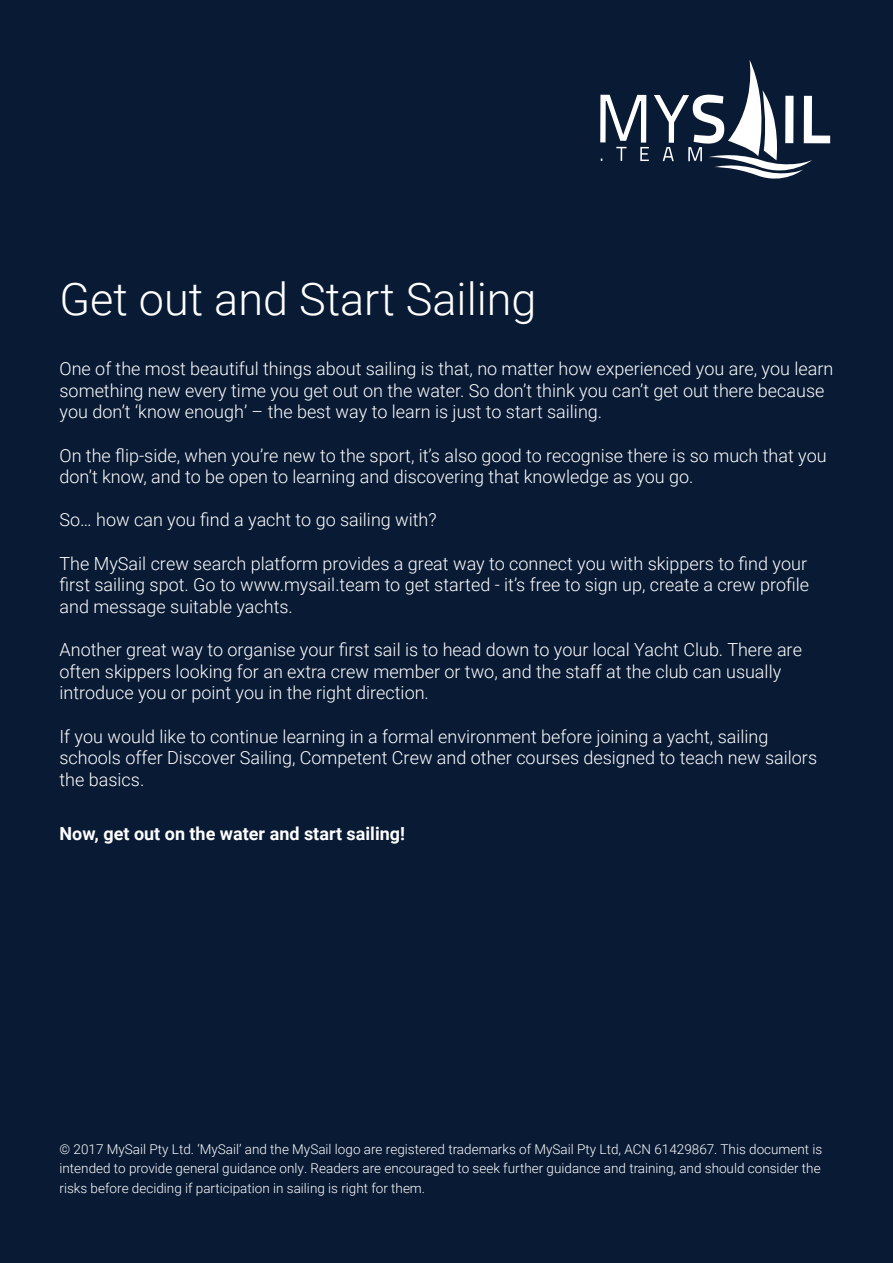
<style>
.page{position:relative;width:893px;height:1263px;background:#091a34}
.page>*{position:absolute;margin:0;border:0;box-sizing:border-box;transform-origin:0 0}
.t1{font:300 45px "Roboto";color:#fff}
.t2{font:300 18px/21.6px "Roboto";color:#fff}
.t3{font:700 18px "Roboto";color:#fff}
.t4{font:300 13.5px/19.5px "Roboto";color:#fff}
</style>
<div class="page">
<svg style="left:600px;top:60px;width:230px;height:119px"></svg>
<h1 class="t1" style="left:60px;top:268px;width:479px">Get out and Start Sailing</h1>
<p class="t2" style="left:60px;top:357px;width:775px">One of the most beautiful things about sailing is that, no matter how experienced you are, you learn something new every time you get out on the water. So don’t think you can’t get out there because you don’t ‘know enough’ – the best way to learn is just to start sailing.</p>
<p class="t2" style="left:60px;top:444px;width:769px">On the flip-side, when you’re new to the sport, it’s also good to recognise there is so much that you don’t know, and to be open to learning and discovering that knowledge as you go.</p>
<p class="t2" style="left:60px;top:509px;width:379px">So… how can you find a yacht to go sailing with?</p>
<p class="t2" style="left:60px;top:552px;width:751px">The MySail crew search platform provides a great way to connect you with skippers to find your first sailing spot. Go to www.mysail.team to get started - it’s free to sign up, create a crew profile and message suitable yachts.</p>
<p class="t2" style="left:60px;top:638px;width:744px">Another great way to organise your first sail is to head down to your local Yacht Club. There are often skippers looking for an extra crew member or two, and the staff at the club can usually introduce you or point you in the right direction.</p>
<p class="t2" style="left:60px;top:725px;width:759px">If you would like to continue learning in a formal environment before joining a yacht, sailing schools offer Discover Sailing, Competent Crew and other courses designed to teach new sailors the basics.</p>
<p class="t3" style="left:60px;top:821px;width:347px">Now, get out on the water and start sailing!</p>
<p class="t4" style="left:60px;top:1139px;width:764px">© 2017 MySail Pty Ltd. ‘MySail’ and the MySail logo are registered trademarks of MySail Pty Ltd, ACN 61429867. This document is intended to provide general guidance only. Readers are encouraged to seek further guidance and training, and should consider the risks before deciding if participation in sailing is right for them.</p>
</div>
